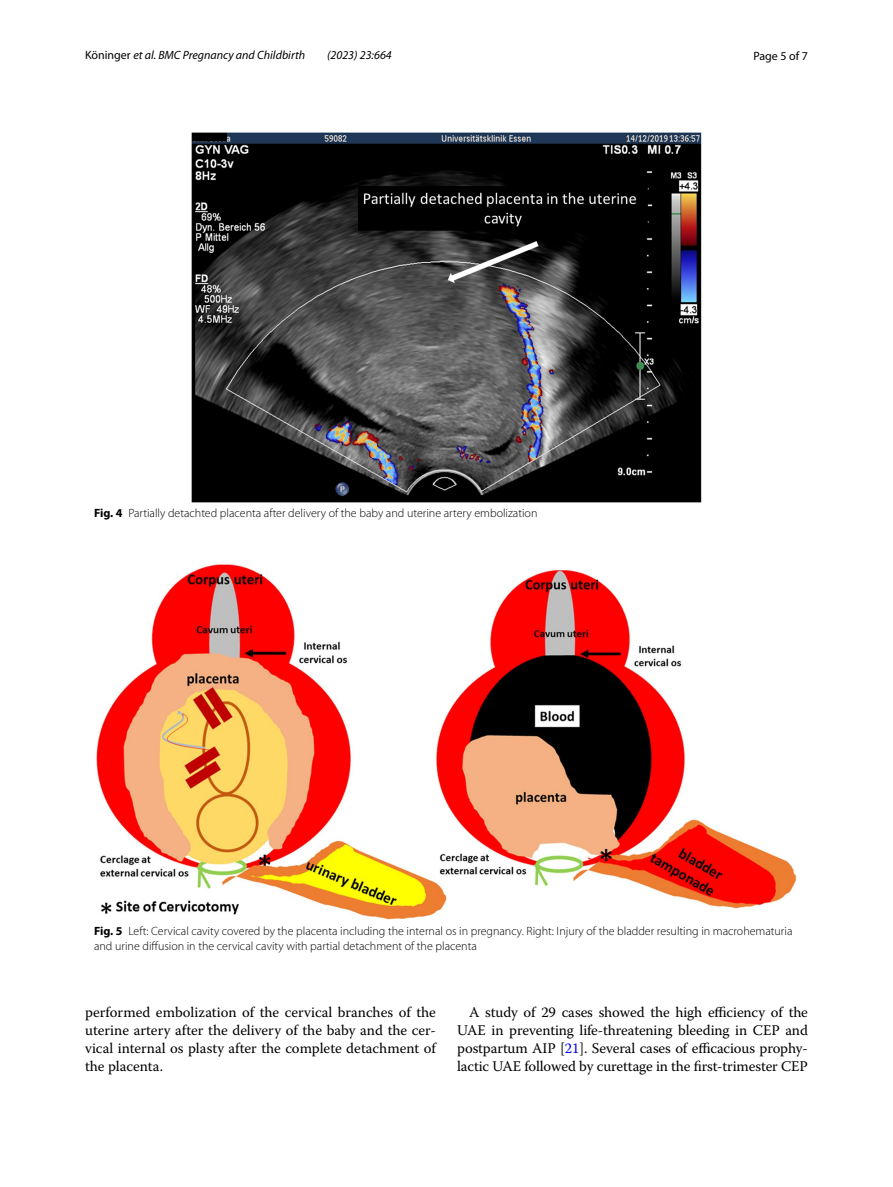
<style>
.page{position:relative;width:893px;height:1187px;background:#fff}
.page>*{position:absolute;margin:0;border:0;box-sizing:border-box;transform-origin:0 0}
.t1{font:14.7px/18px "Warnock Pro";letter-spacing:-.005em;color:#000;text-align:justify}
.t2{font:300 12px/15px "Myriad Pro";color:#000}
.t3{font:italic 12px "Myriad Pro";color:#000}
.t4{font:12px "Myriad Pro";color:#000}
.s1{font-style:normal}
.s2{font-weight:700}
.s3{color:#00f}
</style>
<div class="page">
<img style="left:191px;top:133px;width:511px;height:369px">
<img style="left:96px;top:564px;width:701px;height:355px">
<p class="t3" style="left:85px;top:48px;width:222px"><span class="s1">Köninger</span> et al. BMC Pregnancy and Childbirth</p>
<p class="t3" style="left:327px;top:48px;width:66px">(2023) 23:664</p>
<p class="t4" style="left:753px;top:48px;width:56px">Page 5 of 7</p>
<p class="t2" style="left:94px;top:506px;width:445px"><span class="s2">Fig. 4</span> Partially detachted placenta after delivery of the baby and uterine artery embolization</p>
<p class="t2" style="left:94px;top:923px;width:700px"><span class="s2">Fig. 5</span> Left: Cervical cavity covered by the placenta including the internal os in pregnancy. Right: Injury of the bladder resulting in macrohematuria and urine diffusion in the cervical cavity with partial detachment of the placenta</p>
<p class="t1" style="left:85px;top:1002px;width:352px">performed embolization of the cervical branches of the uterine artery after the delivery of the baby and the cer&shy;vical internal os plasty after the complete detachment of the placenta.</p>
<p class="t1" style="left:457px;top:1002px;width:352px;text-indent:12px">A study of 29 cases showed the high efficiency of the UAE in preventing life-threatening bleeding in CEP and postpartum AIP [<span class="s3">21</span>]. Several cases of efficacious prophy&shy;lactic UAE followed by curettage in the first-trimester CEP</p>
</div>
